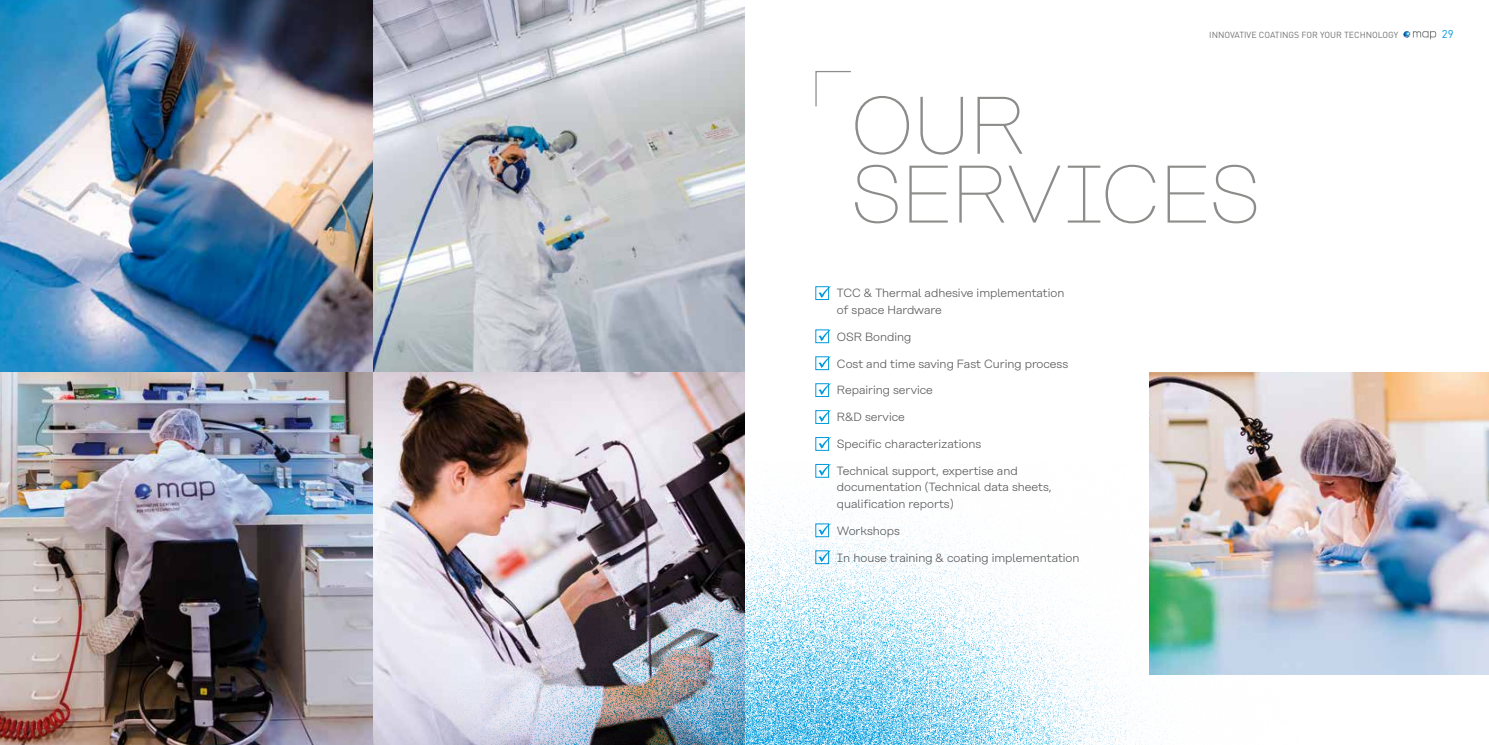
<style>
.page{position:relative;width:1489px;height:745px;background:#fff}
.page>*{position:absolute;margin:0;border:0;box-sizing:border-box;transform-origin:0 0}
.t1{font:100 81.25px/68.8px "Rational";color:#8c8d8a}
.t2{font:300 11.88px/16.2px "Rational";color:#58585a}
.t3{font:11.25px "DIN";color:#0099dc}
.t4{font:8.75px "DIN";color:#707172}
</style>
<div class="page">
<svg style="left:1403px;top:31px;width:32px;height:8px"></svg>
<img style="left:0;top:0;width:744px;height:744px">
<div style="left:815px;top:286px;width:14px;height:14px;border:1px solid #0099dc"></div>
<svg style="left:818px;top:286px;width:12px;height:12px"></svg>
<div style="left:815px;top:329px;width:14px;height:14px;border:1px solid #0099dc"></div>
<svg style="left:818px;top:329px;width:12px;height:12px"></svg>
<div style="left:815px;top:356px;width:14px;height:14px;border:1px solid #0099dc"></div>
<svg style="left:818px;top:356px;width:12px;height:12px"></svg>
<svg style="left:818px;top:383px;width:12px;height:11px"></svg>
<svg style="left:818px;top:410px;width:12px;height:11px"></svg>
<svg style="left:818px;top:437px;width:12px;height:11px"></svg>
<img style="left:1149px;top:372px;width:339px;height:301px">
<svg style="left:815px;top:71px;width:36px;height:36px"></svg>
<img style="left:415px;top:462px;width:899px;height:282px">
<p class="t4" style="left:1209px;top:29px;width:191px">INNOVATIVE COATINGS FOR YOUR TECHNOLOGY</p>
<p class="t3" style="left:1441px;top:26px;width:13px">29</p>
<h1 class="t1" style="left:850px;top:92px;width:411px">OUR<br>SERVICES</h1>
<p class="t2" style="left:836px;top:285px;width:229px">TCC &amp; Thermal adhesive implementation of space Hardware</p>
<p class="t2" style="left:836px;top:328px;width:76px">OSR Bonding</p>
<p class="t2" style="left:836px;top:355px;width:233px">Cost and time saving Fast Curing process</p>
<p class="t2" style="left:836px;top:382px;width:98px">Repairing service</p>
<p class="t2" style="left:836px;top:409px;width:70px">R&amp;D service</p>
<p class="t2" style="left:836px;top:435px;width:146px">Specific characterizations</p>
<p class="t2" style="left:836px;top:462px;width:216px">Technical support, expertise and documentation (Technical data sheets, qualification reports)</p>
<p class="t2" style="left:836px;top:522px;width:64px">Workshops</p>
<p class="t2" style="left:836px;top:549px;width:244px">In house training &amp; coating implementation</p>
</div>
